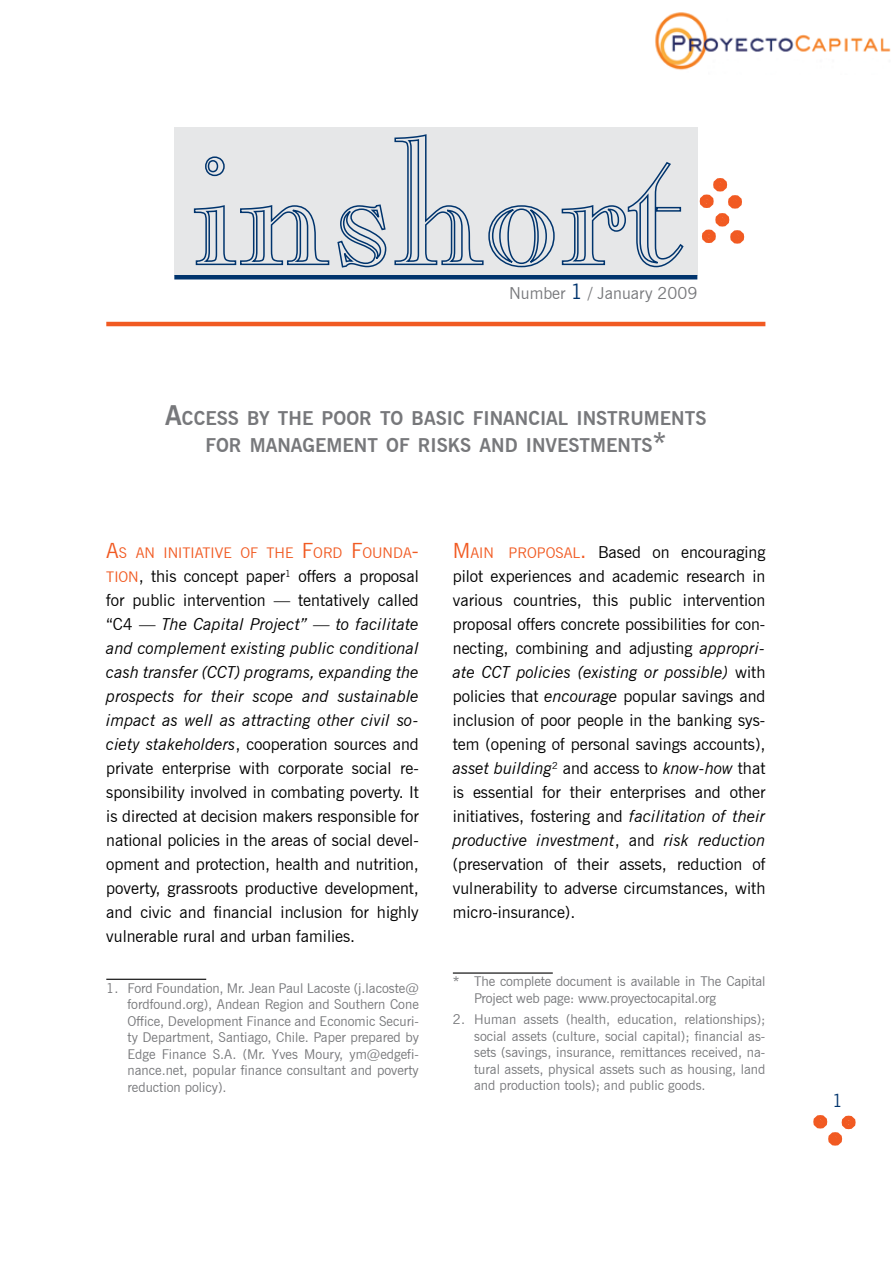
<style>
.page{position:relative;width:893px;height:1263px;background:#fff}
.page>*{position:absolute;margin:0;border:0;box-sizing:border-box;transform-origin:0 0}
.t1{font:700 18.9px/27px "News Gothic BT";color:#77787b;text-align:center}
.t2{font:18px "News Gothic BT";color:#00346d}
.t3{font:16.5px/24px "News Gothic BT";color:#000;text-align:justify}
.t4{font:16.5px "News Gothic BT";color:#77787b}
.t5{font:14.7px "News Gothic BT";color:#f15a22}
.t6{font:13.5px/16.5px "News Gothic BT";color:#77787b;text-align:justify}
.s1{font-size:21px;color:#00346d}
.s2{font-size:27px}
.s3{font-size:21px}
.s4{font-size:14.7px;color:#f15a22}
.s5{font-style:italic}
.s6{font-size:21px;color:#f15a22}
</style>
<div class="page">
<div style="left:813px;top:1115px;width:14px;height:13px;border:9px solid #f15a22;border-radius:50%"></div>
<div style="left:828px;top:1132px;width:14px;height:13px;border:9px solid #f15a22;border-radius:50%"></div>
<div style="left:842px;top:1116px;width:13px;height:13px;border:9px solid #f15a22;border-radius:50%"></div>
<hr style="left:106px;top:322px;width:659px;height:4px;background:#f15a22">
<div style="left:174px;top:128px;width:523px;height:148px;background:#e6e7e8"></div>
<svg style="left:193px;top:156px;width:137px;height:110px"></svg>
<svg style="left:337px;top:204px;width:50px;height:64px"></svg>
<svg style="left:394px;top:134px;width:161px;height:134px"></svg>
<svg style="left:561px;top:162px;width:123px;height:106px"></svg>
<hr style="left:174px;top:275px;width:523px;height:4px;background:#00346d">
<div style="left:728px;top:195px;width:14px;height:14px;border:9px solid #f15a22;border-radius:50%"></div>
<div style="left:713px;top:178px;width:14px;height:13px;border:9px solid #f15a22;border-radius:50%"></div>
<div style="left:700px;top:195px;width:14px;height:13px;border:9px solid #f15a22;border-radius:50%"></div>
<div style="left:730px;top:230px;width:14px;height:14px;border:9px solid #f15a22;border-radius:50%"></div>
<div style="left:715px;top:213px;width:14px;height:14px;border:9px solid #f15a22;border-radius:50%"></div>
<div style="left:702px;top:230px;width:14px;height:13px;border:9px solid #f15a22;border-radius:50%"></div>
<img style="left:655px;top:12px;width:236px;height:58px">
<hr style="left:453px;top:972px;width:100px;height:1px;background:#000">
<hr style="left:106px;top:979px;width:100px;height:1px;background:#000">
<p class="t4" style="left:509px;top:283px;width:190px">Number <span class="s1">1</span> / January 2009</p>
<p class="t1" style="left:165px;top:404px;width:543px"><span class="s2">A</span>CCESS BY THE POOR TO BASIC FINANCIAL INSTRUMENTS<br>FOR MANAGEMENT OF RISKS AND INVESTMENTS<span class="s2">*</span></p>
<p class="t5" style="left:106px;top:544px;width:314px"><span class="s3">A</span>S AN INITIATIVE OF THE <span class="s3">F</span>ORD <span class="s3">F</span>OUNDA<span class="s3">-</span></p>
<p class="t3" style="left:106px;top:564px;width:314px"><span class="s4">TION</span>, this concept paper<sup>1</sup> offers a proposal for public intervention — tentatively called “C4 — <span class="s5">The Capital Project” — to facilitate and complement existing public conditional cash transfer (CCT) programs, expanding the prospects for their scope and sustainable impact as well as attracting other civil so&shy;ciety stakeholders</span>, cooperation sources and private enterprise with corporate social re&shy;sponsibility involved in combating poverty. It is directed at decision makers responsible for national policies in the areas of social devel&shy;opment and protection, health and nutrition, poverty, grassroots productive development, and civic and financial inclusion for highly vulnerable rural and urban families.</p>
<p class="t6" style="left:128px;top:979px;width:293px;text-indent:-21px">1. Ford Foundation, Mr. Jean Paul Lacoste (j.lacoste@ fordfound.org), Andean Region and Southern Cone Office, Development Finance and Economic Securi&shy;ty Department, Santiago, Chile. Paper prepared by Edge Finance S.A. (Mr. Yves Moury, ym@edgefi&shy;nance.net, popular finance consultant and poverty reduction policy).</p>
<p class="t3" style="left:453px;top:540px;width:314px"><span class="s6">M</span><span class="s4">AIN PROPOSAL</span><span class="s6">.</span> Based on encouraging pilot experiences and academic research in various countries, this public intervention proposal offers concrete possibilities for con&shy;necting, combining and adjusting <span class="s5">appropri&shy;ate CCT policies (existing or possible)</span> with policies that <span class="s5">encourage</span> popular savings and inclusion of poor people in the banking sys&shy;tem (opening of personal savings accounts), <span class="s5">asset building</span><sup>2</sup> and access to <span class="s5">know-how</span> that is essential for their enterprises and other initiatives, fostering and <span class="s5">facilitation of their productive investment</span>, and <span class="s5">risk reduction </span>(preservation of their assets, reduction of vulnerability to adverse circumstances, with micro-insurance).</p>
<p class="t6" style="left:474px;top:973px;width:293px;text-indent:-21px">* The complete document is available in The Capital<br>Project web page: www.proyectocapital.org</p>
<p class="t6" style="left:474px;top:1011px;width:293px;text-indent:-21px">2. Human assets (health, education, relationships); social assets (culture, social capital); financial as&shy;sets (savings, insurance, remittances received, na&shy;tural assets, physical assets such as housing, land and production tools); and public goods.</p>
<p class="t2" style="left:832px;top:1089px;width:12px">1</p>
</div>
